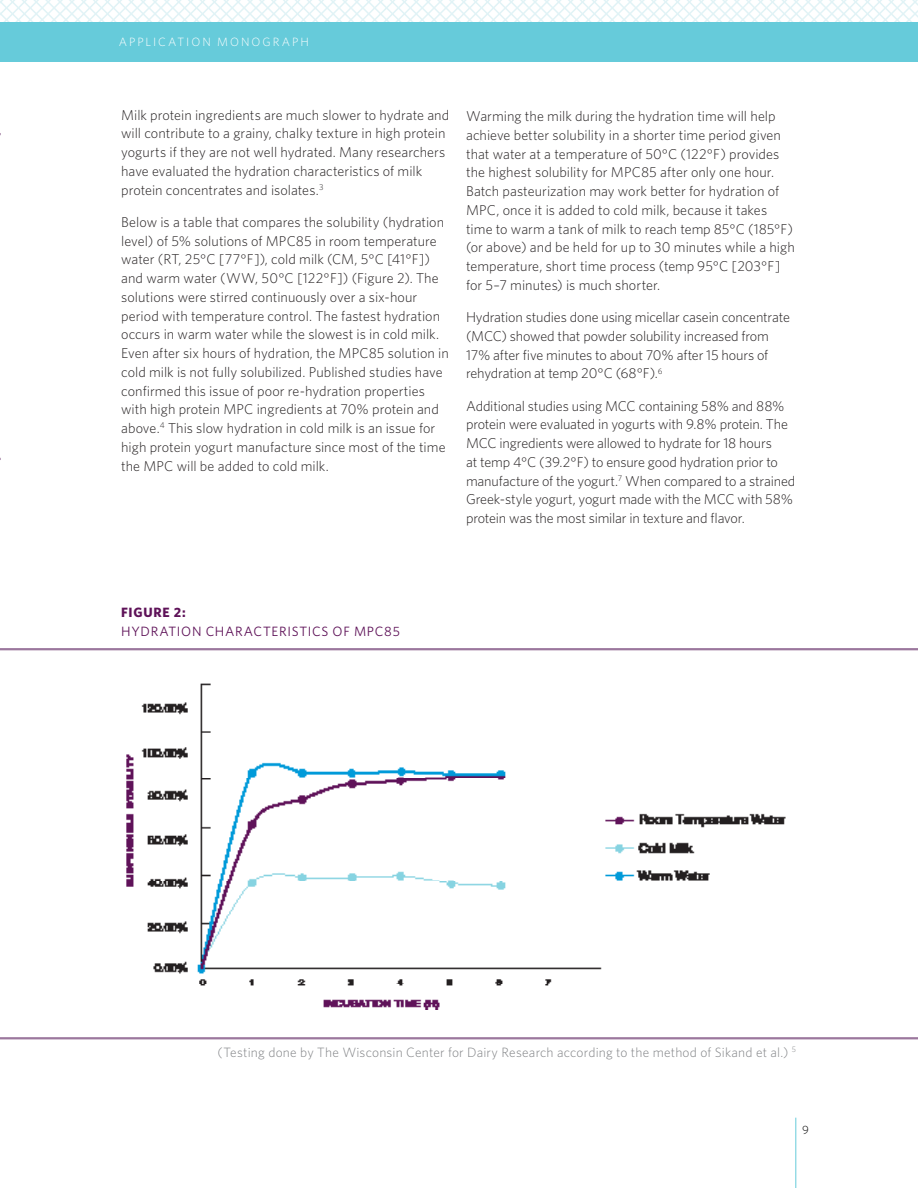
<style>
.page{position:relative;width:918px;height:1188px;background:#fff}
.page>*{position:absolute;margin:0;border:0;box-sizing:border-box;transform-origin:0 0}
.Body_Copy{font:300 14.25px/18.8px "Whitney";color:#231f20}
.Source{font:300 13.5px "Whitney";letter-spacing:.015em;color:#808285}
.Figure_Title{font:13.5px "Whitney";letter-spacing:.055em;color:#5e1258}
.Figure{font:700 13.5px "Whitney";letter-spacing:.055em;color:#5e1258}
.t1{font:300 12px "Whitney";letter-spacing:.165em;color:#fff}
.t2{font:300 12px "Whitney";color:#000}
</style>
<div class="page">
<div style="left:0;top:22px;width:918px;height:40px;background:#66cbda"></div>
<svg style="left:0;top:0;width:918px;height:22px"></svg>
<hr style="left:795px;top:1118px;width:1px;height:70px;background:#66cbda">
<img style="left:126px;top:683px;width:660px;height:327px">
<hr style="left:0;top:648px;width:918px;height:2px;background:#9b779d">
<hr style="left:0;top:1037px;width:918px;height:2px;background:#9b779d">
<p class="t1" style="left:119px;top:34px;width:192px">APPLICATION MONOGRAPH</p>
<p class="Body_Copy" style="left:121px;top:105px;width:330px">Milk protein ingredients are much slower to hydrate and will contribute to a grainy, chalky texture in high protein yogurts if they are not well hydrated. Many researchers have evaluated the hydration characteristics of milk protein concentrates and isolates.<sup>3</sup></p>
<p class="Body_Copy" style="left:121px;top:212px;width:329px">Below is a table that compares the solubility (hydration level) of 5% solutions of MPC85 in room temperature water (RT, 25°C [77°F]), cold milk (CM, 5°C [41°F]) and warm water (WW, 50°C [122°F]) (Figure 2). The solutions were stirred continuously over a six-hour period with temperature control. The fastest hydration occurs in warm water while the slowest is in cold milk.<br>Even after six hours of hydration, the MPC85 solution in cold milk is not fully solubilized. Published studies have confirmed this issue of poor re-hydration properties with high protein MPC ingredients at 70% protein and above.<sup>4</sup> This slow hydration in cold milk is an issue for high protein yogurt manufacture since most of the time the MPC will be added to cold milk.</p>
<p class="Body_Copy" style="left:466px;top:106px;width:330px">Warming the milk during the hydration time will help achieve better solubility in a shorter time period given that water at a temperature of 50°C (122°F) provides the highest solubility for MPC85 after only one hour.<br>Batch pasteurization may work better for hydration of MPC, once it is added to cold milk, because it takes time to warm a tank of milk to reach temp 85°C (185°F) (or above) and be held for up to 30 minutes while a high temperature, short time process (temp 95°C [203°F] for 5–7 minutes) is much shorter.</p>
<p class="Body_Copy" style="left:466px;top:307px;width:325px">Hydration studies done using micellar casein concentrate (MCC) showed that powder solubility increased from 17% after five minutes to about 70% after 15 hours of rehydration at temp 20°C (68°F).<sup>6</sup></p>
<p class="Body_Copy" style="left:466px;top:396px;width:331px">Additional studies using MCC containing 58% and 88% protein were evaluated in yogurts with 9.8% protein. The MCC ingredients were allowed to hydrate for 18 hours<br>at temp 4°C (39.2°F) to ensure good hydration prior to manufacture of the yogurt.<sup>7</sup> When compared to a strained Greek-style yogurt, yogurt made with the MCC with 58% protein was the most similar in texture and flavor.</p>
<p class="Figure" style="left:121px;top:603px;width:66px">FIGURE 2:</p>
<p class="Figure_Title" style="left:121px;top:623px;width:280px">HYDRATION CHARACTERISTICS OF MPC85</p>
<p class="Source" style="left:218px;top:1043px;width:580px">(Testing done by The Wisconsin Center for Dairy Research according to the method of Sikand et al.) <sup>5</sup></p>
<p class="t2" style="left:802px;top:1122px;width:8px">9</p>
</div>
